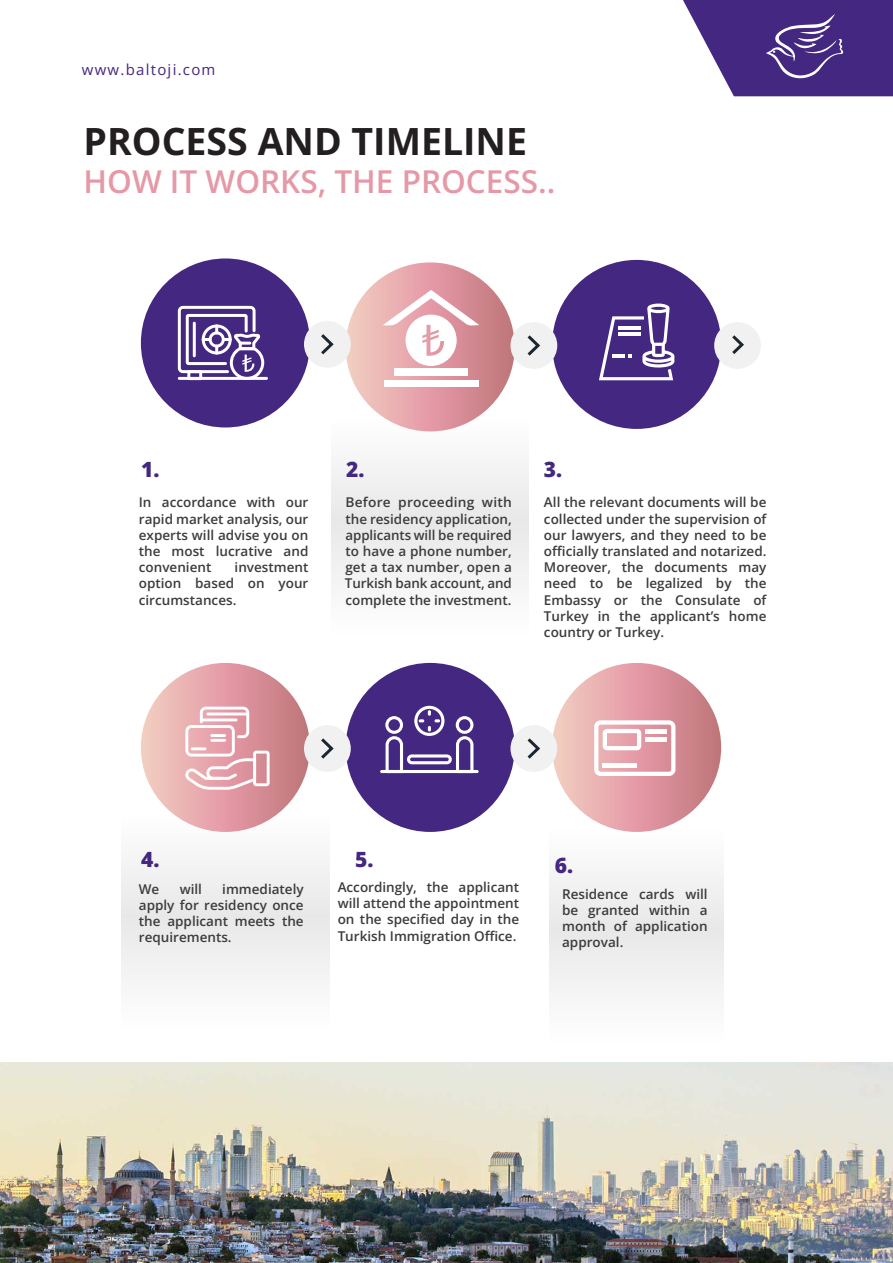
<style>
.page{position:relative;width:893px;height:1263px;background:#fff}
.page>*{position:absolute;margin:0;border:0;box-sizing:border-box;transform-origin:0 0}
.t1{font:700 37.5px "Open Sans";color:#231f20}
.t2{font:600 31.5px "Open Sans";color:#e599a7}
.t3{font:800 21px "Open Sans";color:#442780}
.t4{font:15px "Open Sans";letter-spacing:.085em;color:#442780}
.t5{font:600 13.5px/16.2px "Open Sans";color:#3c3c3b;text-align:justify}
</style>
<div class="page">
<svg style="left:683px;top:0;width:210px;height:96px"></svg>
<img style="left:0;top:1062px;width:893px;height:201px">
<div style="left:332px;top:337px;width:197px;height:302px;background:#f4f4f4"></div>
<div style="left:121px;top:732px;width:209px;height:302px;background:#f4f4f4"></div>
<div style="left:550px;top:745px;width:174px;height:302px;background:#f4f4f4"></div>
<div style="left:141px;top:258px;width:169px;height:169px;background:#442780;border-radius:50%"></div>
<div style="left:346px;top:262px;width:169px;height:169px;background:linear-gradient(to right,#f8cbc6,#c67682);border-radius:84px"></div>
<div style="left:552px;top:260px;width:169px;height:169px;background:#442780;border-radius:50%"></div>
<div style="left:304px;top:321px;width:47px;height:47px;background:#f1f1f1;border-radius:50%"></div>
<div style="left:510px;top:322px;width:47px;height:47px;background:#f1f1f1;border-radius:50%"></div>
<div style="left:714px;top:322px;width:47px;height:47px;background:#f1f1f1;border-radius:50%"></div>
<svg style="left:321px;top:334px;width:13px;height:21px"></svg>
<svg style="left:527px;top:335px;width:13px;height:21px"></svg>
<svg style="left:732px;top:335px;width:12px;height:19px"></svg>
<div style="left:141px;top:663px;width:169px;height:169px;background:linear-gradient(to right,#f8cac6,#c57380);border-radius:84px"></div>
<div style="left:346px;top:663px;width:169px;height:169px;background:#442780;border-radius:50%"></div>
<div style="left:552px;top:663px;width:169px;height:169px;background:linear-gradient(to right,#f9ccc8,#c5717e);border-radius:84px"></div>
<div style="left:304px;top:725px;width:47px;height:47px;background:#f1f1f1;border-radius:50%"></div>
<div style="left:510px;top:725px;width:47px;height:47px;background:#f1f1f1;border-radius:50%"></div>
<svg style="left:321px;top:738px;width:13px;height:21px"></svg>
<svg style="left:527px;top:738px;width:13px;height:21px"></svg>
<svg style="left:599px;top:304px;width:75px;height:76px"></svg>
<svg style="left:385px;top:706px;width:88px;height:64px"></svg>
<hr style="left:380px;top:770px;width:99px;height:3px;background:#fff;border-radius:2px">
<hr style="left:178px;top:377px;width:90px;height:3px;background:#fff">
<svg style="left:178px;top:306px;width:86px;height:74px"></svg>
<svg style="left:594px;top:720px;width:81px;height:56px"></svg>
<hr style="left:645px;top:729px;width:22px;height:4px;background:#fff">
<div style="left:645px;top:737px;width:22px;height:5px;background:#fff"></div>
<hr style="left:603px;top:763px;width:34px;height:4px;background:#fff">
<svg style="left:185px;top:707px;width:85px;height:83px"></svg>
<hr style="left:206px;top:712px;width:43px;height:3px;background:#fff">
<hr style="left:200px;top:718px;width:37px;height:3px;background:#fff">
<hr style="left:210px;top:734px;width:16px;height:3px;background:#fff">
<hr style="left:210px;top:739px;width:16px;height:3px;background:#fff">
<hr style="left:191px;top:747px;width:15px;height:3px;background:#fff">
<div style="left:384px;top:380px;width:94px;height:7px;background:#fff"></div>
<div style="left:395px;top:369px;width:73px;height:7px;background:#fff"></div>
<svg style="left:383px;top:290px;width:96px;height:76px"></svg>
<p class="t4" style="left:82px;top:59px;width:135px">www.baltoji.com</p>
<h1 class="t1" style="left:84px;top:116px;width:445px">PROCESS AND TIMELINE</h1>
<h2 class="t2" style="left:84px;top:160px;width:473px">HOW IT WORKS, THE PROCESS..</h2>
<h3 class="t3" style="left:141px;top:455px;width:20px">1.</h3>
<h3 class="t3" style="left:346px;top:455px;width:20px">2.</h3>
<h3 class="t3" style="left:544px;top:455px;width:20px">3.</h3>
<p class="t5" style="left:345px;top:494px;width:169px">Before proceeding with the residency application, applicants will be required to have a phone number, get a tax number, open a Turkish bank account, and complete the investment.</p>
<p class="t5" style="left:544px;top:494px;width:224px">All the relevant documents will be collected under the supervision of our lawyers, and they need to be officially translated and notarized.<br>Moreover, the documents may need to be legalized by the Embassy or the Consulate of Turkey in the applicant’s home country or Turkey.</p>
<p class="t5" style="left:139px;top:494px;width:171px">In accordance with our rapid market analysis, our experts will advise you on the most lucrative and convenient</p>
<p class="t5" style="left:139px;top:559px;width:171px;text-indent:96px">investment option based on your circumstances.</p>
<h3 class="t3" style="left:141px;top:845px;width:20px">4.</h3>
<h3 class="t3" style="left:355px;top:845px;width:20px">5.</h3>
<h3 class="t3" style="left:555px;top:851px;width:20px">6.</h3>
<p class="t5" style="left:338px;top:878px;width:183px">Accordingly, the applicant will attend the appointment on the specified day in the Turkish Immigration Office.</p>
<p class="t5" style="left:562px;top:885px;width:147px">Residence cards will be granted within a month of application approval.</p>
<p class="t5" style="left:139px;top:880px;width:22px">We</p>
<p class="t5" style="left:180px;top:880px;width:24px">will</p>
<p class="t5" style="left:139px;top:880px;width:166px;text-indent:83px">immediately apply for residency once the applicant meets the requirements.</p>
</div>
